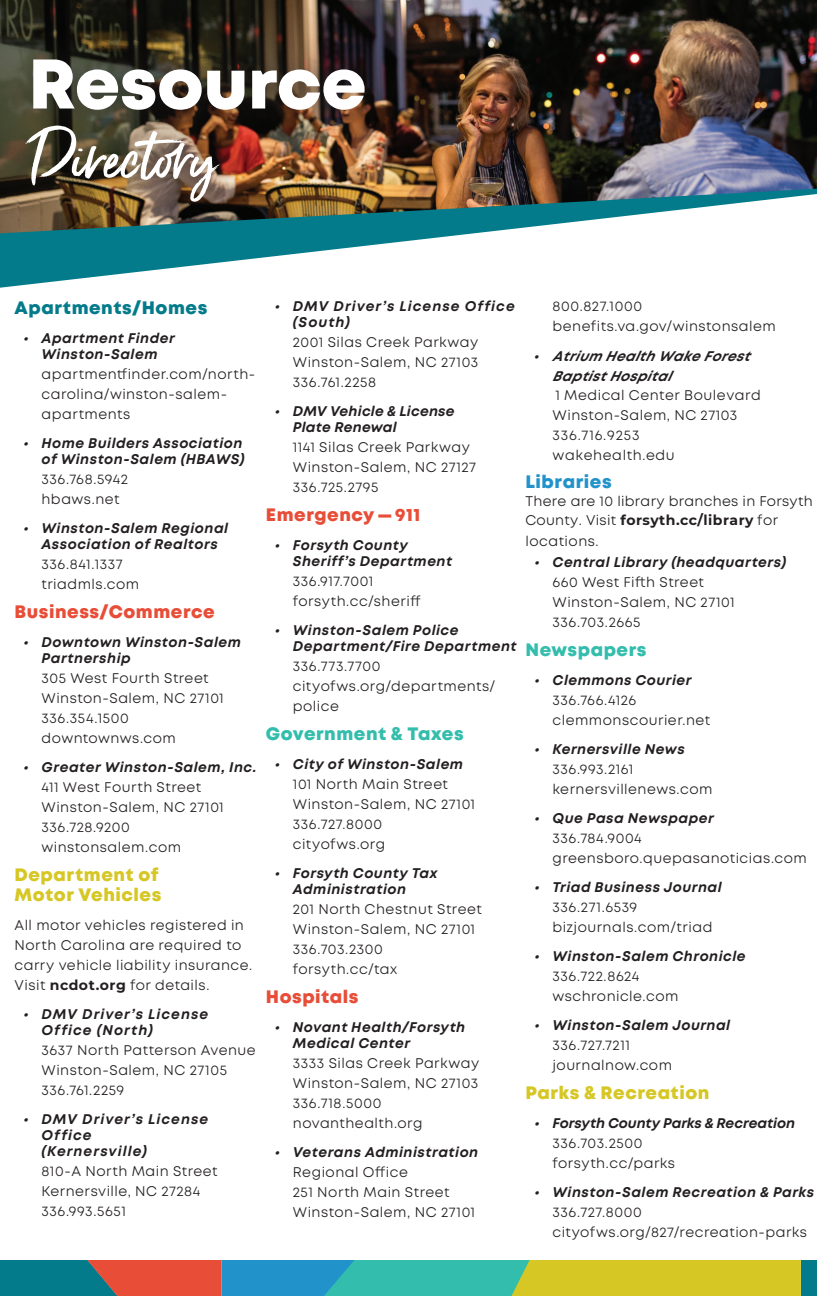
<style>
.page{position:relative;width:817px;height:1296px;background:#fff}
.page>*{position:absolute;margin:0;border:0;box-sizing:border-box;transform-origin:0 0}
.t1{font:800 70px "Mont";color:#fff}
.t2{font:64px "Gotcha Standup";color:#fff}
.t3{font:800 18px/20px "Mont";letter-spacing:.03em;color:#d6c725}
.t4{font:800 18px "Mont";letter-spacing:.03em;color:#e84d37}
.t5{font:800 18px "Mont";letter-spacing:.03em;color:#33bdac}
.t6{font:800 18px "Mont";letter-spacing:.035em;color:#047b8b}
.t7{font:800 18px "Mont";letter-spacing:.03em;color:#2293ca}
.t8{font:14px/20px "Mont";letter-spacing:.035em;color:#231f20}
.t9{font:italic 700 14px/16px "Mont";letter-spacing:.04em;color:#231f20}
.t10{font:italic 700 14px/16px "Mont";letter-spacing:.075em;color:#231f20}
.t11{font:italic 700 14px/20px "Mont";color:#231f20}
.t12{font:italic 700 14px/16px "Mont";letter-spacing:.015em;color:#231f20}
.s1{font-weight:700;font-style:italic}
.s2{font-family:"Montserrat";font-weight:700}
.s3{font-weight:400;font-style:normal}
</style>
<div class="page">
<img style="left:0;top:0;width:816px;height:189px">
<div style="left:0;top:20px;width:403px;height:218px;background:#231f20;opacity:.75"></div>
<svg style="left:0;top:189px;width:816px;height:99px"></svg>
<svg style="left:0;top:1260px;width:816px;height:36px"></svg>
<p class="t1" style="left:29px;top:38px;width:339px">Resource</p>
<p class="t2" style="left:30px;top:114px;width:189px">Directory</p>
<p class="t6" style="left:15px;top:296px;width:194px">Apartments/Homes</p>
<p class="t9" style="left:24px;top:330px;width:153px;text-align:center">• Apartment Finder<br>Winston-Salem</p>
<p class="t8" style="left:42px;top:364px;width:215px">apartmentfinder.com/north&shy;carolina/winston-salem&shy;apartments</p>
<p class="t9" style="left:24px;top:435px;width:222px;text-align:right">• Home Builders Association of Winston-Salem (HBAWS)</p>
<p class="t8" style="left:42px;top:469px;width:88px">336.768.5942 hbaws.net</p>
<p class="t9" style="left:24px;top:520px;width:206px;text-align:center">• Winston-Salem Regional<br>Association of Realtors</p>
<p class="t8" style="left:42px;top:554px;width:99px">336.841.1337 triadmls.com</p>
<p class="t4" style="left:15px;top:600px;width:202px">Business/Commerce</p>
<p class="t9" style="left:42px;top:634px;width:201px;text-indent:-18px">• Downtown Winston-Salem<br>Partnership</p>
<p class="t8" style="left:42px;top:668px;width:184px">305 West Fourth Street<br>Winston-Salem, NC 27101<br>336.354.1500 downtownws.com</p>
<p class="t8" style="left:42px;top:757px;width:216px;text-indent:-18px"><span class="s1">• Greater Winston-Salem, Inc.<br></span>411 West Fourth Street<br>Winston-Salem, NC 27101<br>336.728.9200 winstonsalem.com</p>
<p class="t3" style="left:15px;top:865px;width:148px">Department of<br>Motor Vehicles</p>
<p class="t8" style="left:15px;top:915px;width:239px">All motor vehicles registered in<br>North Carolina are required to carry vehicle liability insurance.<br>Visit <span class="s2">ncdot.org</span> for details.</p>
<p class="t10" style="left:42px;top:1006px;width:168px;text-indent:-18px">• DMV Driver’s License<br>Office (North)</p>
<p class="t8" style="left:42px;top:1040px;width:216px">3637 North Patterson Avenue<br>Winston-Salem, NC 27105<br>336.761.2259</p>
<p class="t10" style="left:42px;top:1111px;width:168px;text-indent:-18px">• DMV Driver’s License<br>Office<br>(Kernersville)</p>
<p class="t8" style="left:42px;top:1161px;width:177px">810-A North Main Street<br>Kernersville, NC 27284<br>336.993.5651</p>
<p class="t10" style="left:293px;top:298px;width:223px;text-indent:-18px">• DMV Driver’s License Office (South)</p>
<p class="t8" style="left:293px;top:332px;width:187px;text-align:justify">2001 Silas Creek Parkway Winston-Salem, NC 27103<br>336.761.2258</p>
<p class="t12" style="left:293px;top:403px;width:163px;text-indent:-18px">• DMV Vehicle &amp; License<br>Plate Renewal</p>
<p class="t8" style="left:293px;top:437px;width:185px">1141 Silas Creek Parkway<br>Winston-Salem, NC 27127<br>336.725.2795</p>
<p class="t4" style="left:266px;top:503px;width:156px">Emergency — 911</p>
<p class="t9" style="left:293px;top:537px;width:161px;text-indent:-18px">• Forsyth County<br>Sheriff’s Department</p>
<p class="t8" style="left:293px;top:571px;width:129px">336.917.7001 forsyth.cc/sheriff</p>
<p class="t9" style="left:293px;top:622px;width:225px;text-indent:-18px">• Winston-Salem Police<br>Department/Fire Department</p>
<p class="t8" style="left:293px;top:656px;width:204px">336.773.7700 cityofws.org/departments/ police</p>
<p class="t5" style="left:266px;top:722px;width:199px">Government &amp; Taxes</p>
<p class="t8" style="left:293px;top:754px;width:184px;text-indent:-18px"><span class="s1">• City of Winston-Salem<br></span>101 North Main Street<br>Winston-Salem, NC 27101<br>336.727.8000 cityofws.org</p>
<p class="t9" style="left:293px;top:865px;width:146px;text-indent:-18px">• Forsyth County Tax<br>Administration</p>
<p class="t8" style="left:293px;top:899px;width:190px">201 North Chestnut Street<br>Winston-Salem, NC 27101<br>336.703.2300 forsyth.cc/tax</p>
<p class="t4" style="left:266px;top:985px;width:94px">Hospitals</p>
<p class="t9" style="left:293px;top:1019px;width:174px;text-indent:-18px">• Novant Health/Forsyth<br>Medical Center</p>
<p class="t8" style="left:293px;top:1053px;width:188px">3333 Silas Creek Parkway<br>Winston-Salem, NC 27103<br>336.718.5000 novanthealth.org</p>
<p class="t8" style="left:293px;top:1142px;width:187px;text-indent:-18px"><span class="s1">• Veterans Administration<br></span>Regional Office<br>251 North Main Street<br>Winston-Salem, NC 27101</p>
<p class="t8" style="left:552px;top:296px;width:225px">800.827.1000 benefits.va.gov/winstonsalem</p>
<p class="t8" style="left:552px;top:346px;width:210px;text-indent:-18px"><span class="s1">• Atrium Health Wake Forest<br>BaptistHospital<br></span>1 Medical Center Boulevard<br>Winston-Salem, NC 27103<br>336.716.9253 wakehealth.edu</p>
<p class="t7" style="left:525px;top:470px;width:88px">Libraries</p>
<p class="t8" style="left:525px;top:491px;width:289px">There are 10 library branches in Forsyth<br>County. Visit <span class="s2">forsyth.cc/library</span> for</p>
<p class="t8" style="left:525px;top:531px;width:75px">locations.</p>
<p class="t8" style="left:552px;top:552px;width:235px;text-indent:-18px"><span class="s1">• Central Library (headquarters)<br></span>660 West Fifth Street<br>Winston-Salem, NC 27101<br>336.703.2665</p>
<p class="t5" style="left:525px;top:638px;width:123px">Newspapers</p>
<p class="t8" style="left:552px;top:670px;width:159px;text-indent:-18px"><span class="s1">• Clemmons Courier<br></span>336.766.4126 clemmonscourier.net</p>
<p class="t8" style="left:552px;top:739px;width:161px;text-indent:-18px"><span class="s1">• Kernersville News<br></span>336.993.2161 kernersvillenews.com</p>
<p class="t8" style="left:552px;top:808px;width:256px;text-indent:-18px"><span class="s1">• Que Pasa Newspaper<br></span>336.784.9004 greensboro.quepasanoticias.com</p>
<p class="t8" style="left:552px;top:877px;width:171px;text-indent:-18px"><span class="s1">• Triad Business Journal<br></span>336.271.6539 bizjournals.com/triad</p>
<p class="t8" style="left:552px;top:946px;width:195px;text-indent:-18px"><span class="s1">• Winston-Salem Chronicle<br></span>336.722.8624 wschronicle.com</p>
<p class="t8" style="left:552px;top:1015px;width:179px;text-indent:-18px"><span class="s1">• Winston-Salem Journal<br></span>336.727.7211 journalnow.com</p>
<p class="t3" style="left:525px;top:1083px;width:185px">Parks &amp; Recreation</p>
<p class="t11" style="left:552px;top:1113px;width:244px;text-indent:-18px">• Forsyth County Parks &amp; Recreation<br><span class="s3">336.703.2500<br>forsyth.cc/parks</span></p>
<p class="t8" style="left:552px;top:1182px;width:263px;text-indent:-18px"><span class="s1">• Winston-Salem Recreation &amp; Parks<br></span>336.727.8000 cityofws.org/827/recreation-parks</p>
</div>
